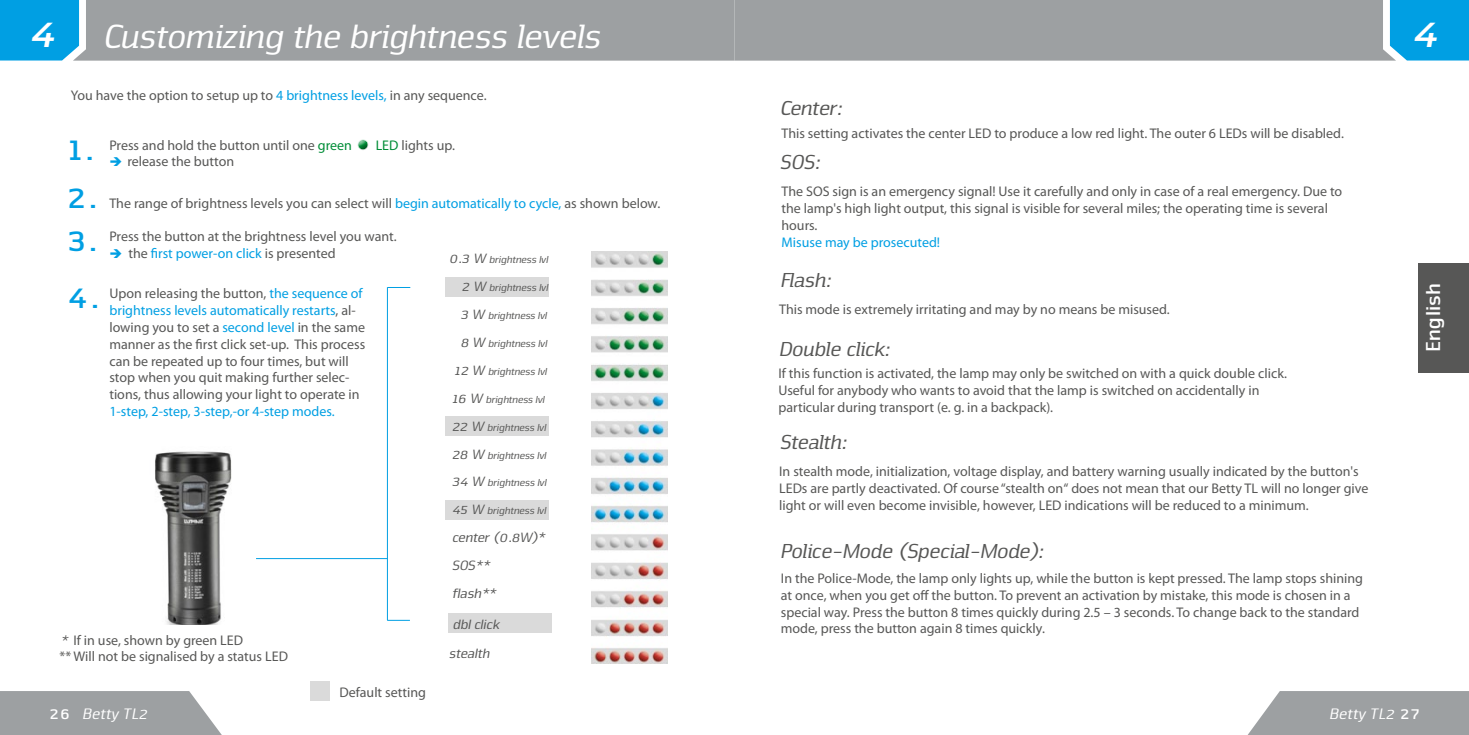
<style>
.page{position:relative;width:1469px;height:735px;background:#fff}
.page>*{position:absolute;margin:0;border:0;box-sizing:border-box;transform-origin:0 0}
.t1{font:italic 42px "Nuri Bold Slab";color:#fff}
.t2{font:italic 35px "Nuri Regular Slab";color:#fff}
.t3{font:700 31.5px "Nuri";color:#009fe3}
.t4{font:italic 21px "Nuri Regular Slab";color:#575756}
.t5{font:700 21px "Nuri";letter-spacing:.025em;color:#fff}
.t6{font:italic 15.75px "Nuri Regular Slab";letter-spacing:.025em;color:#fff}
.t7{font:14px/16.8px "Myriad Pro";color:#575756}
.t8{font:14px "Myriad Pro";color:#009fe3}
.t9{font:italic 14px "Nuri";color:#575756}
.t10{font:italic 10.5px "Nuri";color:#575756}
.s1{font-family:"Nuri Bold Slab";font-size:42px}
.s2{color:#009fe3}
.s3{color:#008d37}
.s4{color:#575756}
.s5{font-size:14px}
.s6{font-family:"Nuri";font-style:italic}
.s7{font-family:"Nuri";font-weight:700;font-style:normal}
</style>
<div class="page">
<svg style="left:0;top:691px;width:221px;height:43px;background:#a4a6a8"></svg>
<svg style="left:1248px;top:691px;width:220px;height:43px;background:#a4a7a9"></svg>
<svg style="left:0;top:0;width:1468px;height:61px;background:#8ea1aa"></svg>
<div style="left:1418px;top:263px;width:50px;height:110px;background:#575756"></div>
<div style="left:448px;top:613px;width:103px;height:19px;background:#dadada"></div>
<div style="left:351px;top:138px;width:29px;height:14px;background:#000;opacity:.5"></div>
<div style="left:445px;top:415px;width:103px;height:20px;background:#dadada"></div>
<div style="left:445px;top:277px;width:103px;height:19px;background:#dadada"></div>
<div style="left:445px;top:500px;width:103px;height:20px;background:#dadada"></div>
<div style="left:310px;top:680px;width:20px;height:20px;background:#dadada"></div>
<img style="left:591px;top:251px;width:77px;height:411px">
<svg style="left:388px;top:287px;width:22px;height:1px"></svg>
<hr style="left:256px;top:558px;width:131px;height:1px;background:#009fe3">
<hr style="left:387px;top:287px;width:1px;height:333px;background:#009fe3">
<svg style="left:387px;top:619px;width:23px;height:1px"></svg>
<img style="left:155px;top:451px;width:77px;height:173px">
<h2 class="t2" style="left:30px;top:15px;width:570px"><span class="s1">4</span> Customizing the brightness levels</h2>
<h1 class="t1" style="left:1411px;top:7px;width:27px">4</h1>
<p class="t7" style="left:71px;top:86px;width:417px">You have the option to setup up to <span class="s2">4 brightness levels,</span> in any sequence.</p>
<h3 class="t3" style="left:67px;top:130px;width:26px">1.</h3>
<h3 class="t3" style="left:67px;top:178px;width:29px">2.</h3>
<h3 class="t3" style="left:67px;top:221px;width:29px">3.</h3>
<h3 class="t3" style="left:67px;top:278px;width:31px">4.</h3>
<p class="t7" style="left:109px;top:136px;width:244px">Press and hold the button until one <span class="s3">green</span></p>
<p class="t7" style="left:376px;top:136px;width:81px"><span class="s3">LED</span> lights up.</p>
<p class="t7" style="left:109px;top:153px;width:126px"><span class="s2">➔</span> release the button</p>
<p class="t7" style="left:109px;top:194px;width:552px">The range of brightness levels you can select will <span class="s2">begin automatically to cycle,</span> as shown below.</p>
<p class="t7" style="left:109px;top:227px;width:289px">Press the button at the brightness level you want.</p>
<p class="t8" style="left:109px;top:244px;width:228px">➔ <span class="s4">the</span> first power-on click <span class="s4">is presented</span></p>
<p class="t10" style="left:448px;top:253px;width:100px"><span class="s5">0.3 W</span> brightness lvl</p>
<p class="t7" style="left:109px;top:285px;width:257px">Upon releasing the button, <span class="s2">the sequence of brightness levels automatically restarts</span>, al&shy;lowing you to set a <span class="s2">second level</span> in the same manner as the first click set-up. This process can be repeated up to four times, but will stop when you quit making further selec&shy;tions, thus allowing your light to operate in</p>
<p class="t8" style="left:109px;top:402px;width:227px">1-step, 2-step, 3-step,-or 4-step modes.</p>
<p class="t10" style="left:461px;top:281px;width:88px"><span class="s5">2 W</span> brightness lvl</p>
<p class="t10" style="left:460px;top:308px;width:88px"><span class="s5">3 W</span> brightness lvl</p>
<p class="t10" style="left:460px;top:336px;width:88px"><span class="s5">8 W</span> brightness lvl</p>
<p class="t10" style="left:453px;top:364px;width:94px"><span class="s5">12 W</span> brightness lvl</p>
<p class="t10" style="left:451px;top:392px;width:94px"><span class="s5">16 W</span> brightness lvl</p>
<p class="t10" style="left:451px;top:420px;width:96px"><span class="s5">22 W</span> brightness lvl</p>
<p class="t10" style="left:451px;top:448px;width:96px"><span class="s5">28 W</span> brightness lvl</p>
<p class="t10" style="left:451px;top:476px;width:96px"><span class="s5">34 W</span> brightness lvl</p>
<p class="t10" style="left:451px;top:504px;width:96px"><span class="s5">45 W</span> brightness lvl</p>
<p class="t9" style="left:451px;top:528px;width:94px">center (0.8W)*</p>
<p class="t9" style="left:451px;top:556px;width:39px">SOS**</p>
<p class="t9" style="left:451px;top:584px;width:45px">flash**</p>
<p class="t9" style="left:452px;top:615px;width:48px">dbl click</p>
<p class="t7" style="left:60px;top:631px;width:230px"><span class="s6">*</span> If in use, shown by green LED<br>** Will not be signalised by a status LED</p>
<p class="t7" style="left:339px;top:683px;width:88px">Default setting</p>
<p class="t9" style="left:448px;top:644px;width:42px">stealth</p>
<h3 class="t4" style="left:778px;top:95px;width:63px">Center:</h3>
<p class="t7" style="left:781px;top:124px;width:564px">This setting activates the center LED to produce a low red light. The outer 6 LEDs will be disabled.</p>
<h3 class="t4" style="left:778px;top:148px;width:41px">SOS:</h3>
<p class="t7" style="left:781px;top:183px;width:562px">The SOS sign is an emergency signal! Use it carefully and only in case of a real emergency. Due to the lamp's high light output, this signal is visible for several miles; the operating time is several hours.</p>
<p class="t8" style="left:781px;top:233px;width:160px">Misuse may be prosecuted!</p>
<h3 class="t4" style="left:778px;top:267px;width:52px">Flash:</h3>
<p class="t7" style="left:779px;top:300px;width:392px">This mode is extremely irritating and may by no means be misused.</p>
<h3 class="t4" style="left:777px;top:335px;width:112px">Double click:</h3>
<p class="t7" style="left:778px;top:365px;width:510px">If this function is activated, the lamp may only be switched on with a quick double click.<br>Useful for anybody who wants to avoid that the lamp is switched on accidentally in particular during transport (e. g. in a backpack).</p>
<h3 class="t4" style="left:778px;top:429px;width:68px">Stealth:</h3>
<p class="t7" style="left:779px;top:462px;width:590px">In stealth mode, initialization, voltage display, and battery warning usually indicated by the button's<br>LEDs are partly deactivated. Of course “stealth on“ does not mean that our Betty TL will no longer give light or will even become invisible, however, LED indications will be reduced to a minimum.</p>
<h3 class="t4" style="left:778px;top:538px;width:264px">Police-Mode (Special-Mode):</h3>
<p class="t7" style="left:781px;top:569px;width:583px">In the Police-Mode, the lamp only lights up, while the button is kept pressed. The lamp stops shining at once, when you get off the button. To prevent an activation by mistake, this mode is chosen in a special way. Press the button 8 times quickly during 2.5 – 3 seconds. To change back to the standard mode, press the button again 8 times quickly.</p>
<h3 class="t5" style="left:1420px;top:352px;width:70px;rotate:-90deg">English</h3>
<p class="t6" style="left:49px;top:704px;width:99px"><span class="s7">26</span> Betty TL2</p>
<p class="t6" style="left:1328px;top:704px;width:93px">Betty TL2 <span class="s7">27</span></p>
</div>
